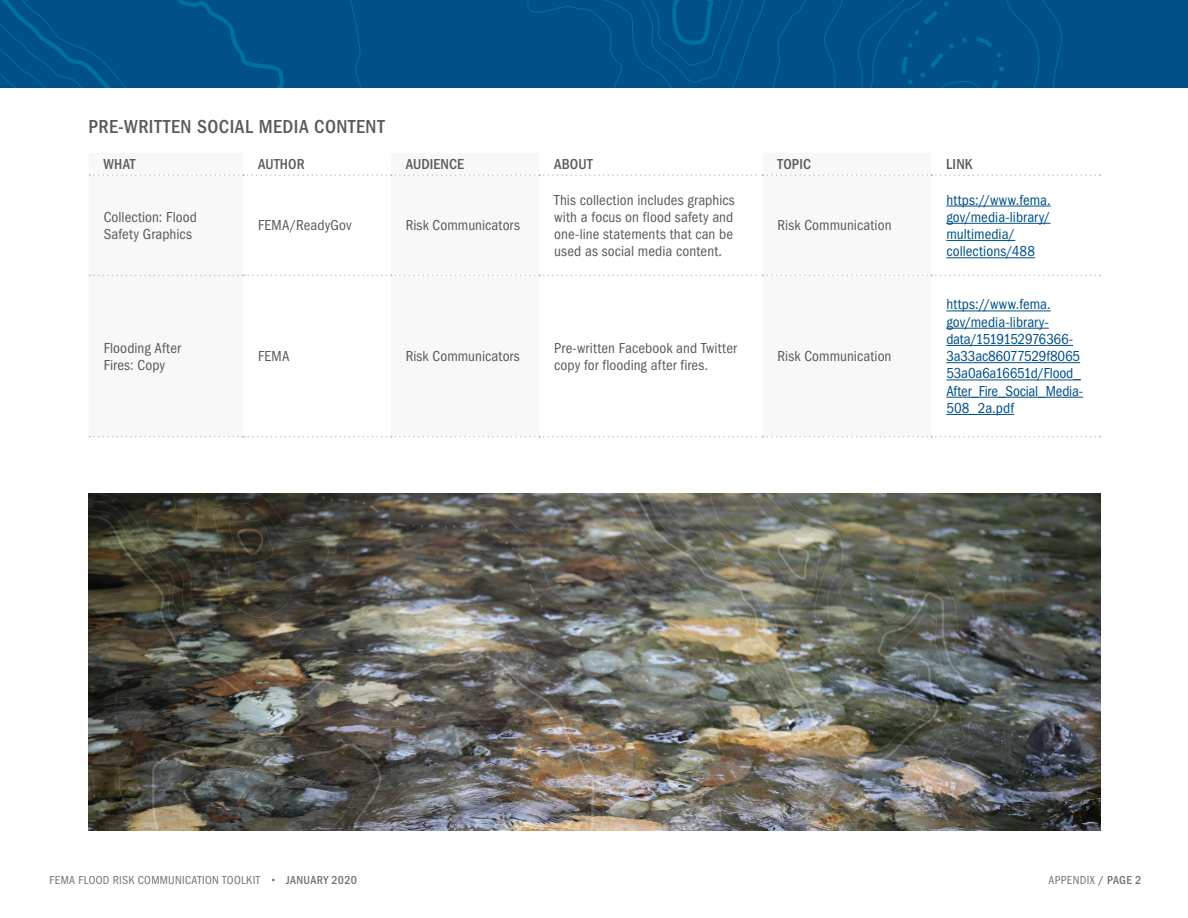
<style>
.page{position:relative;width:1188px;height:918px;background:#fff}
.page>*{position:absolute;margin:0;border:0;box-sizing:border-box;transform-origin:0 0}
.t1{font:500 condensed 19.5px "ITC Franklin Gothic Std";letter-spacing:.025em;color:#5a5a5d}
.t2{font:condensed 15px/17.2px "ITC Franklin Gothic Std";letter-spacing:.005em;color:#5a5a5d}
.t3{font:condensed 15px/17.2px "ITC Franklin Gothic Std";color:#005187}
.t4{font:500 condensed 15px "ITC Franklin Gothic Std";letter-spacing:.01em;color:#5b5c5d}
.t5{font:condensed 12px "ITC Franklin Gothic Std";letter-spacing:.025em;color:#737373}
.s1{font-weight:500;font-stretch:normal}
.s2{font-weight:500}
</style>
<div class="page">
<div style="left:0;top:0;width:1188px;height:87px;background:#005187"></div>
<img style="left:849px;top:494px;width:251px;height:336px">
<svg style="left:89px;top:275px;width:1011px;height:1px"></svg>
<svg style="left:89px;top:436px;width:1011px;height:1px"></svg>
<svg style="left:89px;top:174px;width:1011px;height:2px"></svg>
<hr style="left:946px;top:206px;width:105px;height:1px;background:#005187">
<hr style="left:946px;top:223px;width:104px;height:1px;background:#005187">
<hr style="left:946px;top:240px;width:69px;height:1px;background:#005187">
<hr style="left:946px;top:257px;width:89px;height:1px;background:#005187">
<hr style="left:946px;top:311px;width:105px;height:1px;background:#005187">
<hr style="left:946px;top:328px;width:103px;height:1px;background:#005187">
<hr style="left:946px;top:345px;width:127px;height:1px;background:#005187">
<hr style="left:946px;top:362px;width:134px;height:1px;background:#005187">
<hr style="left:946px;top:380px;width:135px;height:1px;background:#005187">
<hr style="left:946px;top:397px;width:137px;height:1px;background:#005187">
<hr style="left:946px;top:414px;width:68px;height:1px;background:#005187">
<img style="left:849px;top:761px;width:157px;height:60px">
<svg style="left:963px;top:827px;width:43px;height:4px"></svg>
<img style="left:818px;top:687px;width:188px;height:74px">
<img style="left:88px;top:494px;width:730px;height:337px">
<img style="left:659px;top:769px;width:100px;height:62px">
<img style="left:88px;top:513px;width:507px;height:318px">
<img style="left:195px;top:494px;width:811px;height:193px">
<svg style="left:152px;top:744px;width:230px;height:87px;background:#54534d"></svg>
<h4 class="t1" style="left:89px;top:116px;width:298px">PRE-WRITTEN SOCIAL MEDIA CONTENT</h4>
<p class="t4" style="left:104px;top:156px;width:33px">WHAT</p>
<p class="t4" style="left:258px;top:156px;width:48px">AUTHOR</p>
<p class="t4" style="left:406px;top:156px;width:60px">AUDIENCE</p>
<p class="t4" style="left:554px;top:156px;width:40px">ABOUT</p>
<p class="t4" style="left:777px;top:156px;width:35px">TOPIC</p>
<p class="t4" style="left:946px;top:156px;width:28px">LINK</p>
<p class="t2" style="left:104px;top:208px;width:95px">Collection: Flood<br>Safety Graphics</p>
<p class="t2" style="left:258px;top:217px;width:95px">FEMA/ReadyGov</p>
<p class="t2" style="left:406px;top:217px;width:116px">Risk Communicators</p>
<p class="t2" style="left:554px;top:191px;width:182px;text-align:justify">This collection includes graphics with a focus on flood safety and one-line statements that can be used as social media content.</p>
<p class="t2" style="left:778px;top:217px;width:115px">Risk Communication</p>
<p class="t2" style="left:104px;top:339px;width:79px">Flooding After<br>Fires: Copy</p>
<p class="t2" style="left:258px;top:348px;width:33px">FEMA</p>
<p class="t2" style="left:406px;top:348px;width:116px">Risk Communicators</p>
<p class="t2" style="left:554px;top:339px;width:184px">Pre-written Facebook and Twitter copy for flooding after fires.</p>
<p class="t2" style="left:778px;top:348px;width:115px">Risk Communication</p>
<p class="t3" style="left:946px;top:191px;width:106px">https://www.fema. gov/media-library/ multimedia/ collections/488</p>
<p class="t3" style="left:946px;top:296px;width:138px">https://www.fema. gov/media-library&shy;data/1519152976366-<br>3a33ac86077529f8065<br>53a0a6a16651d/Flood_<br>After_Fire_Social_Media-<br>508_2a.pdf</p>
<p class="t5" style="left:50px;top:873px;width:309px">FEMA FLOOD RISK COMMUNICATION TOOLKIT <span class="s1">•</span> <span class="s2">JANUARY 2020</span></p>
<p class="t5" style="left:1049px;top:873px;width:94px">APPENDIX <span class="s2">/ PAGE 2</span></p>
</div>
